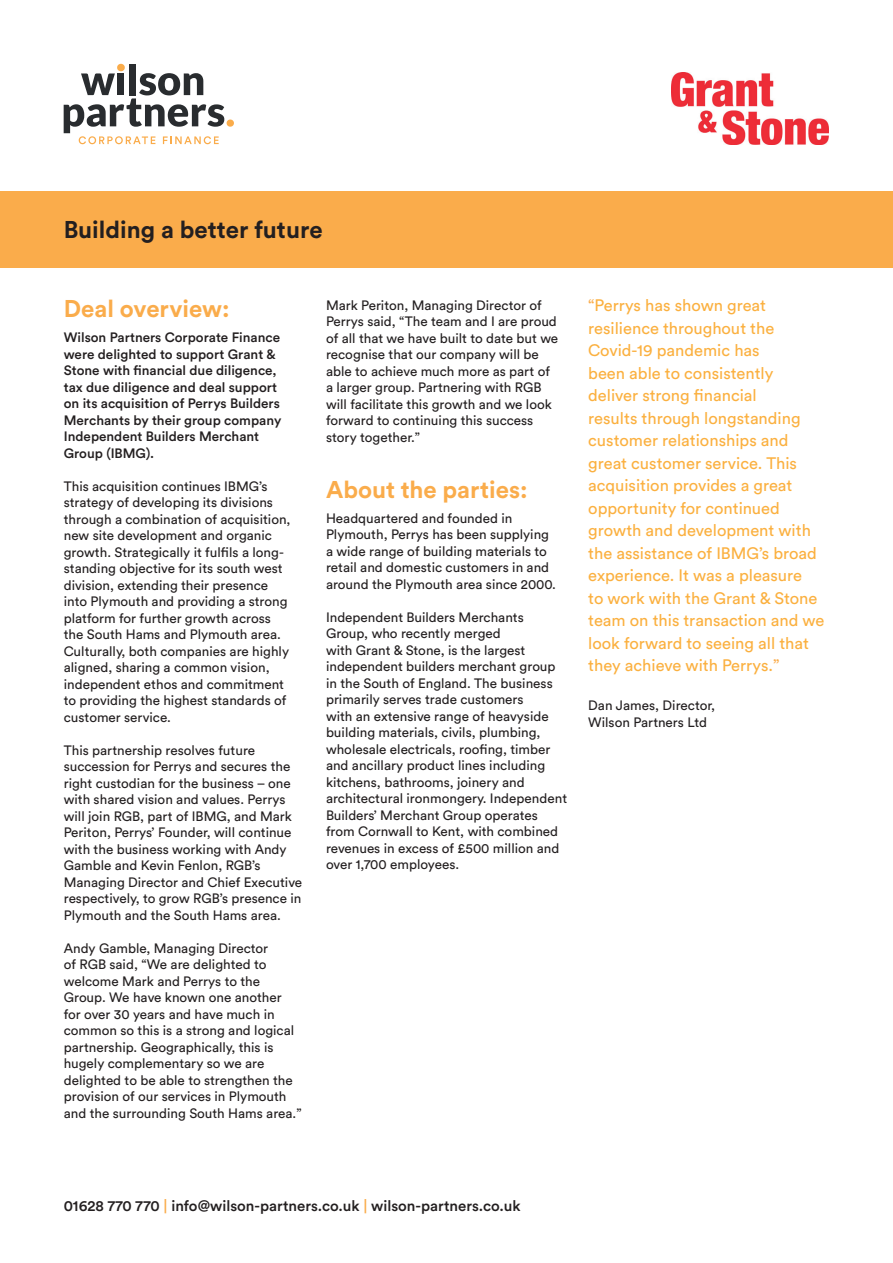
<style>
.page{position:relative;width:893px;height:1263px;background:#fff}
.page>*{position:absolute;margin:0;border:0;box-sizing:border-box;transform-origin:0 0}
.t1{font:700 24px "Circular Std";color:#faac4b}
.t2{font:700 24px "Circular Std";color:#231f20}
.t3{font:16.5px/22.5px "Circular Std";color:#fbb03f}
.t4{font:500 15px "Circular Std";color:#231f20}
.t5{font:13.5px/16.5px "Circular Std";color:#231f20}
.t6{font:500 13.5px/16.5px "Circular Std";color:#231f20}
.s1{color:#faac4b}
</style>
<div class="page">
<div style="left:0;top:191px;width:893px;height:77px;background:#faac4b"></div>
<svg style="left:64px;top:64px;width:170px;height:80px"></svg>
<img style="left:672px;top:73px;width:157px;height:72px">
<h1 class="t2" style="left:64px;top:214px;width:260px">Building a better future</h1>
<h1 class="t1" style="left:64px;top:293px;width:167px">Deal overview:</h1>
<p class="t6" style="left:64px;top:329px;width:219px">Wilson Partners Corporate Finance were delighted to support Grant &amp;<br>Stone with financial due diligence, tax due diligence and deal support on its acquisition of Perrys Builders<br>Merchants by their group company<br>Independent Builders Merchant<br>Group (IBMG).</p>
<p class="t5" style="left:64px;top:477px;width:228px">This acquisition continues IBMG’s strategy of developing its divisions through a combination of acquisition, new site development and organic growth. Strategically it fulfils a long&shy;standing objective for its south west division, extending their presence into Plymouth and providing a strong platform for further growth across the South Hams and Plymouth area.<br>Culturally, both companies are highly aligned, sharing a common vision, independent ethos and commitment to providing the highest standards of customer service.</p>
<p class="t5" style="left:64px;top:741px;width:240px">This partnership resolves future succession for Perrys and secures the right custodian for the business – one with shared vision and values. Perrys will join RGB, part of IBMG, and Mark Periton, Perrys’ Founder, will continue with the business working with Andy Gamble and Kevin Fenlon, RGB’s Managing Director and Chief Executive respectively, to grow RGB’s presence in Plymouth and the South Hams area.</p>
<p class="t5" style="left:64px;top:939px;width:239px">Andy Gamble, Managing Director<br>of RGB said, “We are delighted to welcome Mark and Perrys to the Group. We have known one another for over 30 years and have much in common so this is a strong and logical partnership. Geographically, this is hugely complementary so we are delighted to be able to strengthen the provision of our services in Plymouth and the surrounding South Hams area.”</p>
<p class="t5" style="left:326px;top:296px;width:234px">Mark Periton, Managing Director of Perrys said, “The team and I are proud of all that we have built to date but we recognise that our company will be able to achieve much more as part of a larger group. Partnering with RGB will facilitate this growth and we look forward to continuing this success story together.”</p>
<h1 class="t1" style="left:326px;top:474px;width:203px">About the parties:</h1>
<p class="t5" style="left:326px;top:510px;width:231px">Headquartered and founded in Plymouth, Perrys has been supplying a wide range of building materials to retail and domestic customers in and around the Plymouth area since 2000.</p>
<p class="t5" style="left:326px;top:609px;width:243px">Independent Builders Merchants Group, who recently merged<br>with Grant &amp; Stone, is the largest independent builders merchant group in the South of England. The business primarily serves trade customers<br>with an extensive range of heavyside building materials, civils, plumbing, wholesale electricals, roofing, timber and ancillary product lines including kitchens, bathrooms, joinery and architectural ironmongery. Independent Builders’ Merchant Group operates from Cornwall to Kent, with combined revenues in excess of £500 million and over 1,700 employees.</p>
<p class="t3" style="left:588px;top:294px;width:238px"><span class="s1">“</span>Perrys has shown great resilience throughout the<br>Covid-19 pandemic has<br>been able to consistently deliver strong financial<br>results through longstanding customer relationships and great customer service. This acquisition provides a great opportunity for continued growth and development with the assistance of IBMG’s broad experience. It was a pleasure<br>to work with the Grant &amp; Stone team on this transaction and we look forward to seeing all that they achieve with Perrys.<span class="s1">”</span></p>
<p class="t5" style="left:588px;top:697px;width:128px">Dan James, Director,<br>Wilson Partners Ltd</p>
<p class="t4" style="left:64px;top:1197px;width:458px">01628 770 770 <span class="s1">|</span> info@wilson-partners.co.uk <span class="s1">|</span> wilson-partners.co.uk</p>
</div>
